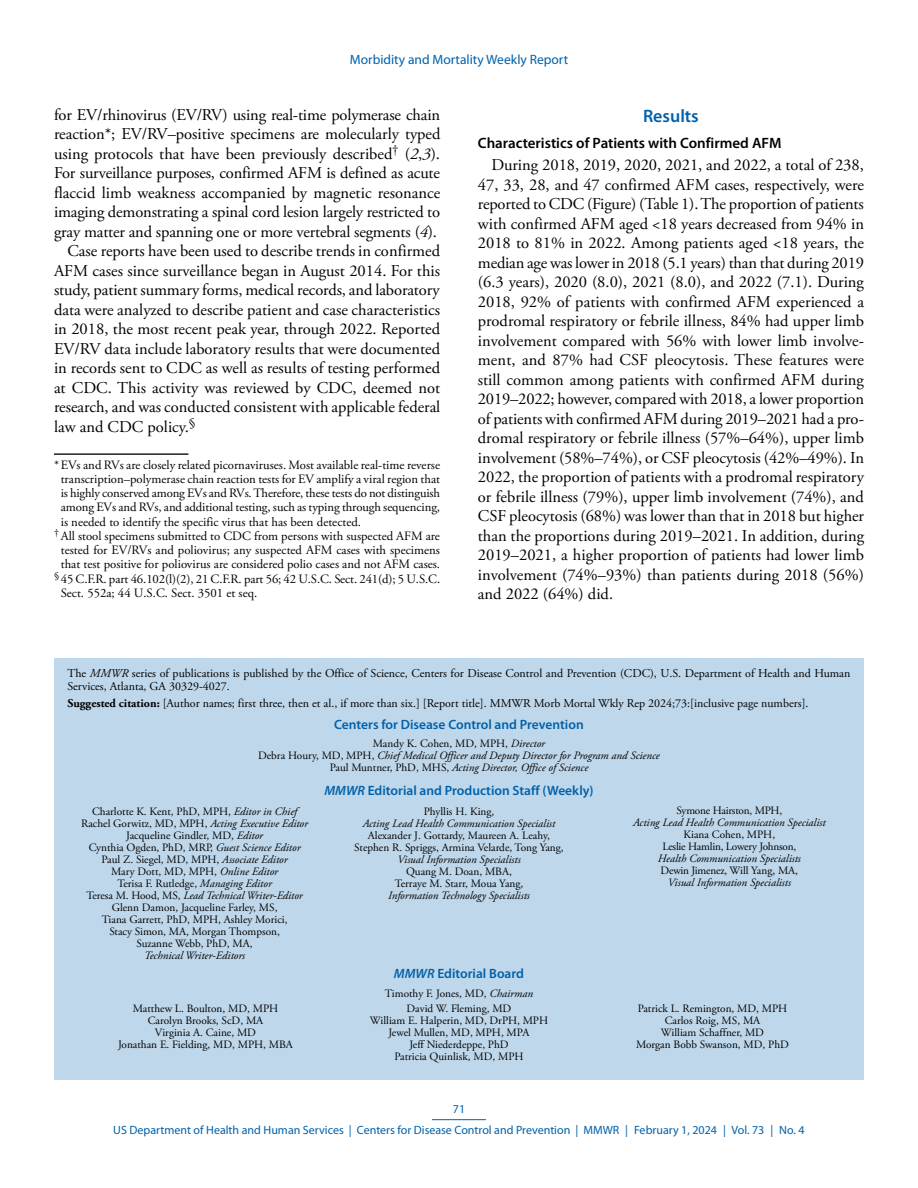
<style>
.page{position:relative;width:918px;height:1188px;background:#fff}
.page>*{position:absolute;margin:0;border:0;box-sizing:border-box;transform-origin:0 0}
.Heading_1{font:600 18px "Myriad Pro";color:#0061aa}
.Paragraph{font:16.5px/19.5px "Adobe Garamond Pro";color:#010203;text-align:justify}
.Heading_2_after_Heading_1{font:600 15px "Myriad Pro";color:#010203}
.t1{font:600 13.5px "Myriad Pro";color:#0061aa}
.t2{font:13.5px "Myriad Pro";color:#0061aa}
.Footnote{font:12.75px/14.2px "Adobe Garamond Pro";color:#010203;text-align:justify}
.footnote_no_rule_text_indent_1{font:12.75px/14.2px "Adobe Garamond Pro";color:#010203;text-align:center}
.t3{font:12px/13.5px "Adobe Garamond Pro";color:#010203}
.t4{font:12px/21.8px "Myriad Pro";color:#0061aa;text-align:center}
.t5{font:11.25px/12px "Adobe Garamond Pro";color:#010203;text-align:center}
.t6{font:italic 11.25px/12px "Adobe Garamond Pro";color:#010203;text-align:center}
.t7{font:11.25px/12px "Adobe Garamond Pro";letter-spacing:-.02em;color:#010203;text-align:center}
.s1{font-style:italic}
.s2{font-weight:700}
.s3{font-style:normal}
</style>
<div class="page">
<div style="left:54px;top:659px;width:810px;height:421px;background:#bfd7ea"></div>
<hr style="left:432px;top:1119px;width:54px;height:1px;background:#0061aa">
<hr style="left:54px;top:453px;width:134px;height:2px;background:#231f20">
<p class="t2" style="left:350px;top:52px;width:220px">Morbidity and Mortality Weekly Report</p>
<p class="Paragraph" style="left:54px;top:106px;width:388px">for EV/rhinovirus (EV/RV) using real-time polymerase chain reaction*; EV/RV–positive specimens are molecularly typed using protocols that have been previously described<sup>†</sup> (<span class="s1">2</span>,<span class="s1">3</span>).<br>For surveillance purposes, confirmed AFM is defined as acute flaccid limb weakness accompanied by magnetic resonance imaging demonstrating a spinal cord lesion largely restricted to gray matter and spanning one or more vertebral segments (<span class="s1">4</span>).</p>
<p class="Paragraph" style="left:54px;top:242px;width:388px;text-indent:14px">Case reports have been used to describe trends in confirmed AFM cases since surveillance began in August 2014. For this study, patient summary forms, medical records, and laboratory data were analyzed to describe patient and case characteristics in 2018, the most recent peak year, through 2022. Reported EV/RV data include laboratory results that were documented in records sent to CDC as well as results of testing performed at CDC. This activity was reviewed by CDC, deemed not research, and was conducted consistent with applicable federal law and CDC policy.<sup>§</sup></p>
<p class="Footnote" style="left:61px;top:458px;width:381px;text-indent:-7px">*EVs and RVs are closely related picornaviruses. Most available real-time reverse transcription–polymerase chain reaction tests for EV amplify a viral region that is highly conserved among EVs and RVs. Therefore, these tests do not distinguish among EVs and RVs, and additional testing, such as typing through sequencing, is needed to identify the specific virus that has been detected.</p>
<p class="footnote_no_rule_text_indent_1" style="left:54px;top:529px;width:388px"><sup>†</sup> All stool specimens submitted to CDC from persons with suspected AFM are tested for EV/RVs and poliovirus; any suspected AFM cases with specimens that test positive for poliovirus are considered polio cases and not AFM cases.</p>
<p class="footnote_no_rule_text_indent_1" style="left:61px;top:572px;width:381px;text-align:left;text-indent:-7px"><sup>§</sup> 45 C.F.R. part 46.102(l)(2), 21 C.F.R. part 56; 42 U.S.C. Sect. 241(d); 5 U.S.C.<br>Sect. 552a; 44 U.S.C. Sect. 3501 et seq.</p>
<h1 class="Heading_1" style="left:643px;top:105px;width:57px">Results</h1>
<h2 class="Heading_2_after_Heading_1" style="left:478px;top:135px;width:305px">Characteristics of Patients with Confirmed AFM</h2>
<p class="Paragraph" style="left:478px;top:156px;width:388px;text-indent:14px">During 2018, 2019, 2020, 2021, and 2022, a total of 238, 47, 33, 28, and 47 confirmed AFM cases, respectively, were reported to CDC (Figure) (Table 1). The proportion of patients with confirmed AFM aged &lt;18 years decreased from 94% in 2018 to 81% in 2022. Among patients aged &lt;18 years, the median age was lower in 2018 (5.1 years) than that during 2019 (6.3 years), 2020 (8.0), 2021 (8.0), and 2022 (7.1). During 2018, 92% of patients with confirmed AFM experienced a prodromal respiratory or febrile illness, 84% had upper limb involvement compared with 56% with lower limb involve&shy;ment, and 87% had CSF pleocytosis. These features were still common among patients with confirmed AFM during 2019–2022; however, compared with 2018, a lower proportion of patients with confirmed AFM during 2019–2021 had a pro&shy;dromal respiratory or febrile illness (57%–64%), upper limb involvement (58%–74%), or CSF pleocytosis (42%–49%). In 2022, the proportion of patients with a prodromal respiratory or febrile illness (79%), upper limb involvement (74%), and CSF pleocytosis (68%) was lower than that in 2018 but higher than the proportions during 2019–2021. In addition, during 2019–2021, a higher proportion of patients had lower limb involvement (74%–93%) than patients during 2018 (56%) and 2022 (64%) did.</p>
<p class="t3" style="left:68px;top:667px;width:784px">The <span class="s1">MMWR</span> series of publications is published by the Office of Science, Centers for Disease Control and Prevention (CDC), U.S. Department of Health and Human<br>Services, Atlanta, GA 30329-4027.</p>
<p class="t3" style="left:68px;top:697px;width:743px"><span class="s2">Suggested citation:</span> [Author names; first three, then et al., if more than six.] [Report title]. MMWR Morb Mortal Wkly Rep 2024;73:[inclusive page numbers].</p>
<p class="t1" style="left:334px;top:717px;width:251px">Centers for Disease Control and Prevention</p>
<p class="t6" style="left:258px;top:738px;width:403px"><span class="s3">Mandy K. Cohen, MD, MPH,</span> Director<br><span class="s3">Debra Houry, MD, MPH,</span> Chief Medical Officer and Deputy Director for Program and Science<br><span class="s3">Paul Muntner, PhD, MHS,</span> Acting Director, Office of Science</p>
<p class="t1" style="left:324px;top:783px;width:271px"><span class="s1">MMWR</span> Editorial and Production Staff (Weekly)</p>
<p class="t5" style="left:81px;top:806px;width:228px">Charlotte K. Kent, PhD, MPH, <span class="s1">Editor in Chief </span>Rachel Gorwitz, MD, MPH, <span class="s1">Acting Executive Editor </span>Jacqueline Gindler, MD, <span class="s1">Editor<br></span>Cynthia Ogden, PhD, MRP, <span class="s1">Guest Science Editor </span>Paul Z. Siegel, MD, MPH, <span class="s1">Associate Editor<br></span>Mary Dott, MD, MPH, <span class="s1">Online Editor<br></span>Terisa F. Rutledge, <span class="s1">Managing Editor<br></span>Teresa M. Hood, MS, <span class="s1">Lead Technical Writer-Editor </span>Glenn Damon, Jacqueline Farley, MS,<br>Tiana Garrett, PhD, MPH, Ashley Morici,<br>Stacy Simon, MA, Morgan Thompson,<br>Suzanne Webb, PhD, MA,</p>
<p class="t6" style="left:144px;top:950px;width:103px">Technical Writer-Editors</p>
<p class="t7" style="left:677px;top:805px;width:107px">Symone Hairston, MPH,</p>
<p class="t6" style="left:633px;top:817px;width:194px">Acting Lead Health Communication Specialist</p>
<p class="t7" style="left:662px;top:829px;width:135px">Kiana Cohen, MPH,<br>Leslie Hamlin, Lowery Johnson,</p>
<p class="t6" style="left:658px;top:853px;width:145px">Health Communication Specialists</p>
<p class="t7" style="left:661px;top:865px;width:139px">Dewin Jimenez, Will Yang, MA,</p>
<p class="t6" style="left:668px;top:877px;width:125px">Visual Information Specialists</p>
<p class="t5" style="left:424px;top:806px;width:72px">Phyllis H. King,</p>
<p class="t6" style="left:363px;top:818px;width:194px">Acting Lead Health Communication Specialist</p>
<p class="t5" style="left:354px;top:830px;width:211px">Alexander J. Gottardy, Maureen A. Leahy,<br>Stephen R. Spriggs, Armina Velarde, Tong Yang,</p>
<p class="t6" style="left:397px;top:854px;width:125px">Visual Information Specialists</p>
<p class="t5" style="left:395px;top:866px;width:130px">Quang M. Doan, MBA,<br>Terraye M. Starr, Moua Yang,</p>
<p class="t6" style="left:388px;top:890px;width:143px">Information Technology Specialists</p>
<p class="t1" style="left:394px;top:966px;width:132px"><span class="s1">MMWR</span> Editorial Board</p>
<p class="t5" style="left:385px;top:988px;width:150px">Timothy F. Jones, MD, <span class="s1">Chairman</span></p>
<p class="t5" style="left:118px;top:1002px;width:176px">Matthew L. Boulton, MD, MPH<br>Carolyn Brooks, ScD, MA<br>Virginia A. Caine, MD<br>Jonathan E. Fielding, MD, MPH, MBA</p>
<p class="t5" style="left:370px;top:1002px;width:180px">David W. Fleming, MD<br>William E. Halperin, MD, DrPH, MPH<br>Jewel Mullen, MD, MPH, MPA<br>Jeff Niederdeppe, PhD<br>Patricia Quinlisk, MD, MPH</p>
<p class="t5" style="left:636px;top:1002px;width:154px">Patrick L. Remington, MD, MPH<br>Carlos Roig, MS, MA<br>William Schaffner, MD<br>Morgan Bobb Swanson, MD, PhD</p>
<p class="t4" style="left:113px;top:1098px;width:693px">71<br>US Department of Health and Human Services | Centers for Disease Control and Prevention | MMWR | February 1, 2024 | Vol. 73 | No. 4</p>
</div>
